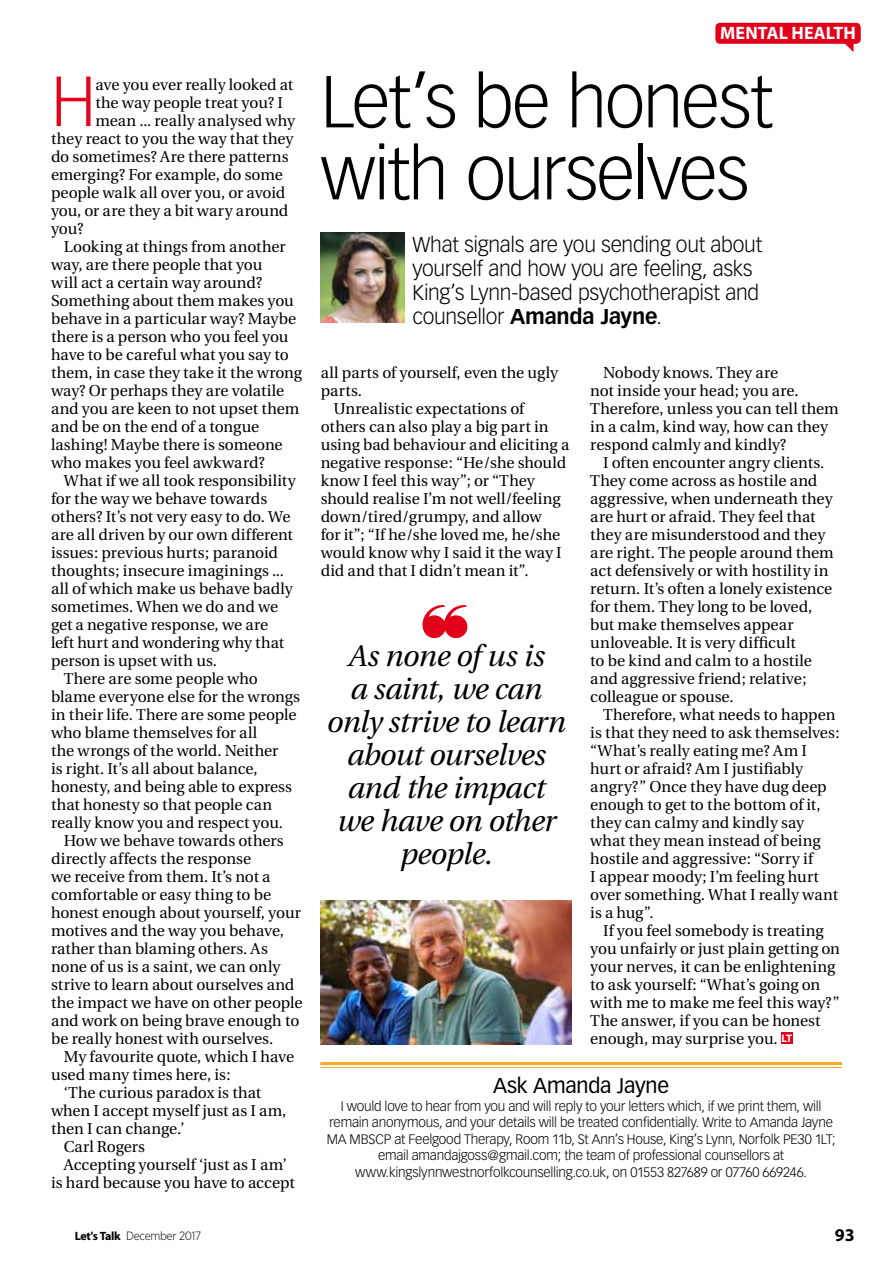
<style>
.page{position:relative;width:893px;height:1263px;background:#fff}
.page>*{position:absolute;margin:0;border:0;box-sizing:border-box;transform-origin:0 0}
.t1{font:300 72px/72px "Vectora LH";letter-spacing:-.025em;color:#000}
.t2{font:300 69.45px "Vectora LH";color:#e2001a}
.t3{font:italic 30px/33px "Utopia";letter-spacing:-.015em;color:#000;text-align:center}
.t4{font:300 21px/24px "Vectora LH";letter-spacing:-.015em;color:#000}
.t5{font:21px "Vectora LH";letter-spacing:-.01em;color:#000}
.t6{font:700 18px "Myriad Pro";letter-spacing:.01em;color:#fff}
.t7{font:700 18px "Myriad Pro";color:#000}
.t8{font:15.75px/18px "Utopia";letter-spacing:-.005em;color:#000}
.t9{font:300 13.5px/16.5px "Vectora LH";letter-spacing:-.015em;color:#000;text-align:center}
.t10{font:300 12px "Gotham Narrow";letter-spacing:-.025em;color:#000}
.s1{font-family:"Myriad Pro";font-weight:700}
.s2{font-weight:700}
</style>
<div class="page">
<div style="left:719px;top:23px;width:137px;height:21px;background:#e2001a"></div>
<svg style="left:715px;top:23px;width:5px;height:21px"></svg>
<svg style="left:842px;top:23px;width:19px;height:29px"></svg>
<div style="left:781px;top:1032px;width:12px;height:12px;background:#e2001a"></div>
<hr style="left:320px;top:1062px;width:522px;height:3px;background:#f7aa2a">
<hr style="left:320px;top:1067px;width:522px;height:1px;background:#f7aa2a">
<img style="left:321px;top:232px;width:84px;height:90px">
<img style="left:320px;top:900px;width:252px;height:144px">
<h2 class="t2" style="left:51px;top:61px;width:47px">H</h2>
<p class="t8" style="left:95px;top:76px;width:199px">ave you ever really looked at</p>
<p class="t8" style="left:95px;top:94px;width:189px">the way people treat you? I</p>
<p class="t8" style="left:95px;top:112px;width:201px">mean ... really analysed why</p>
<p class="t8" style="left:51px;top:130px;width:244px">they react to you the way that they</p>
<p class="t8" style="left:51px;top:148px;width:239px">do sometimes? Are there patterns</p>
<p class="t8" style="left:51px;top:166px;width:233px">emerging? For example, do some</p>
<p class="t8" style="left:51px;top:184px;width:236px">people walk all over you, or avoid</p>
<p class="t8" style="left:51px;top:202px;width:239px">you, or are they a bit wary around</p>
<p class="t8" style="left:51px;top:220px;width:34px">you?</p>
<p class="t8" style="left:64px;top:238px;width:223px">Looking at things from another</p>
<p class="t8" style="left:51px;top:256px;width:213px">way, are there people that you</p>
<p class="t8" style="left:51px;top:274px;width:213px">will act a certain way around?</p>
<p class="t8" style="left:51px;top:292px;width:244px">Something about them makes you</p>
<p class="t8" style="left:51px;top:310px;width:247px">behave in a particular way? Maybe</p>
<p class="t8" style="left:51px;top:328px;width:239px">there is a person who you feel you</p>
<p class="t8" style="left:51px;top:346px;width:239px">have to be careful what you say to</p>
<p class="t8" style="left:51px;top:364px;width:253px">them, in case they take it the wrong</p>
<p class="t8" style="left:51px;top:382px;width:235px">way? Or perhaps they are volatile</p>
<p class="t8" style="left:51px;top:400px;width:250px">and you are keen to not upset them</p>
<p class="t8" style="left:51px;top:418px;width:210px">and be on the end of a tongue</p>
<p class="t8" style="left:51px;top:436px;width:233px">lashing! Maybe there is someone</p>
<p class="t8" style="left:51px;top:454px;width:215px">who makes you feel awkward?</p>
<p class="t8" style="left:64px;top:472px;width:233px">What if we all took responsibility</p>
<p class="t8" style="left:51px;top:490px;width:218px">for the way we behave towards</p>
<p class="t8" style="left:51px;top:508px;width:241px">others? It’s not very easy to do. We</p>
<p class="t8" style="left:51px;top:526px;width:243px">are all driven by our own different</p>
<p class="t8" style="left:51px;top:544px;width:228px">issues: previous hurts; paranoid</p>
<p class="t8" style="left:51px;top:562px;width:234px">thoughts; insecure imaginings ...</p>
<p class="t8" style="left:51px;top:580px;width:243px">all of which make us behave badly</p>
<p class="t8" style="left:51px;top:598px;width:229px">sometimes. When we do and we</p>
<p class="t8" style="left:51px;top:616px;width:219px">get a negative response, we are</p>
<p class="t8" style="left:51px;top:634px;width:235px">left hurt and wondering why that</p>
<p class="t8" style="left:51px;top:652px;width:167px">person is upset with us.</p>
<p class="t8" style="left:64px;top:670px;width:196px">There are some people who</p>
<p class="t8" style="left:51px;top:688px;width:250px">blame everyone else for the wrongs</p>
<p class="t8" style="left:51px;top:706px;width:247px">in their life. There are some people</p>
<p class="t8" style="left:51px;top:724px;width:208px">who blame themselves for all</p>
<p class="t8" style="left:51px;top:742px;width:229px">the wrongs of the world. Neither</p>
<p class="t8" style="left:51px;top:760px;width:208px">is right. It’s all about balance,</p>
<p class="t8" style="left:51px;top:778px;width:243px">honesty, and being able to express</p>
<p class="t8" style="left:51px;top:796px;width:223px">that honesty so that people can</p>
<p class="t8" style="left:51px;top:814px;width:234px">really know you and respect you.</p>
<p class="t8" style="left:64px;top:832px;width:221px">How we behave towards others</p>
<p class="t8" style="left:51px;top:850px;width:202px">directly affects the response</p>
<p class="t8" style="left:51px;top:868px;width:221px">we receive from them. It’s not a</p>
<p class="t8" style="left:51px;top:886px;width:222px">comfortable or easy thing to be</p>
<p class="t8" style="left:51px;top:904px;width:251px">honest enough about yourself, your</p>
<p class="t8" style="left:51px;top:922px;width:235px">motives and the way you behave,</p>
<p class="t8" style="left:51px;top:940px;width:218px">rather than blaming others. As</p>
<p class="t8" style="left:51px;top:958px;width:231px">none of us is a saint, we can only</p>
<p class="t8" style="left:51px;top:976px;width:245px">strive to learn about ourselves and</p>
<p class="t8" style="left:51px;top:994px;width:253px">the impact we have on other people</p>
<p class="t8" style="left:51px;top:1012px;width:250px">and work on being brave enough to</p>
<p class="t8" style="left:51px;top:1030px;width:224px">be really honest with ourselves.</p>
<p class="t8" style="left:64px;top:1048px;width:232px">My favourite quote, which I have</p>
<p class="t8" style="left:51px;top:1066px;width:181px">used many times here, is:</p>
<p class="t8" style="left:64px;top:1084px;width:199px">‘The curious paradox is that</p>
<p class="t8" style="left:51px;top:1102px;width:237px">when I accept myself just as I am,</p>
<p class="t8" style="left:51px;top:1120px;width:135px">then I can change.’</p>
<p class="t8" style="left:64px;top:1138px;width:83px">Carl Rogers</p>
<p class="t8" style="left:64px;top:1156px;width:225px">Accepting yourself ‘just as I am’</p>
<p class="t8" style="left:51px;top:1174px;width:245px">is hard because you have to accept</p>
<p class="t10" style="left:75px;top:1228px;width:128px"><span class="s1">LET'S TALK</span> December 2017</p>
<p class="t6" style="left:720px;top:21px;width:137px">MENTAL HEALTH</p>
<h1 class="t1" style="left:321px;top:67px;width:454px">Let’s be honest with ourselves</h1>
<h3 class="t4" style="left:412px;top:233px;width:351px">What signals are you sending out about yourself and how you are feeling, asks King’s Lynn-based psychotherapist and counsellor <span class="s2">Amanda Jayne</span>.</h3>
<p class="t8" style="left:321px;top:364px;width:239px">all parts of yourself, even the ugly</p>
<p class="t8" style="left:321px;top:382px;width:43px">parts.</p>
<p class="t8" style="left:333px;top:400px;width:192px">Unrealistic expectations of</p>
<p class="t8" style="left:321px;top:418px;width:229px">others can also play a big part in</p>
<p class="t8" style="left:321px;top:436px;width:250px">using bad behaviour and eliciting a</p>
<p class="t8" style="left:321px;top:454px;width:247px">negative response: “He/she should</p>
<p class="t8" style="left:321px;top:472px;width:216px">know I feel this way”; or “They</p>
<p class="t8" style="left:321px;top:490px;width:241px">should realise I’m not well/feeling</p>
<p class="t8" style="left:321px;top:508px;width:222px">down/tired/grumpy, and allow</p>
<p class="t8" style="left:321px;top:526px;width:241px">for it”; “If he/she loved me, he/she</p>
<p class="t8" style="left:321px;top:544px;width:243px">would know why I said it the way I</p>
<p class="t8" style="left:321px;top:562px;width:209px">did and that I didn’t mean it”.</p>
<h3 class="t3" style="left:327px;top:640px;width:240px">As none of us is<br>a saint, we can only strive to learn about ourselves and the impact we have on other people.</h3>
<p class="t8" style="left:590px;top:364px;width:250px;text-indent:13px">Nobody knows. They are<br>not inside your head; you are.<br>Therefore, unless you can tell them in a calm, kind way, how can they respond calmly and kindly?</p>
<p class="t8" style="left:590px;top:454px;width:245px;text-indent:13px">I often encounter angry clients.<br>They come across as hostile and aggressive, when underneath they are hurt or afraid. They feel that they are misunderstood and they are right. The people around them act defensively or with hostility in return. It’s often a lonely existence for them. They long to be loved, but make themselves appear unloveable. It is very difficult<br>to be kind and calm to a hostile and aggressive friend; relative; colleague or spouse.</p>
<p class="t8" style="left:590px;top:706px;width:251px;text-indent:13px">Therefore, what needs to happen is that they need to ask themselves: “What’s really eating me? Am I hurt or afraid? Am I justifiably angry?” Once they have dug deep enough to get to the bottom of it, they can calmy and kindly say what they mean instead of being hostile and aggressive: “Sorry if<br>I appear moody; I’m feeling hurt over something. What I really want is a hug”.</p>
<p class="t8" style="left:590px;top:922px;width:251px;text-indent:13px">If you feel somebody is treating you unfairly or just plain getting on your nerves, it can be enlightening to ask yourself: “What’s going on with me to make me feel this way?”<br>The answer, if you can be honest enough, may surprise you. <sup>LT</sup></p>
<h3 class="t5" style="left:493px;top:1073px;width:177px">Ask Amanda Jayne</h3>
<p class="t9" style="left:327px;top:1098px;width:510px">I would love to hear from you and will reply to your letters which, if we print them, will remain anonymous, and your details will be treated confidentially. Write to Amanda Jayne MA MBSCP at Feelgood Therapy, Room 11b, St Ann’s House, King’s Lynn, Norfolk PE30 1LT; email amandajgoss@gmail.com; the team of professional counsellors at www.kingslynnwestnorfolkcounselling.co.uk, on 01553 827689 or 07760 669246.</p>
<p class="t7" style="left:835px;top:1223px;width:22px">93</p>
</div>
